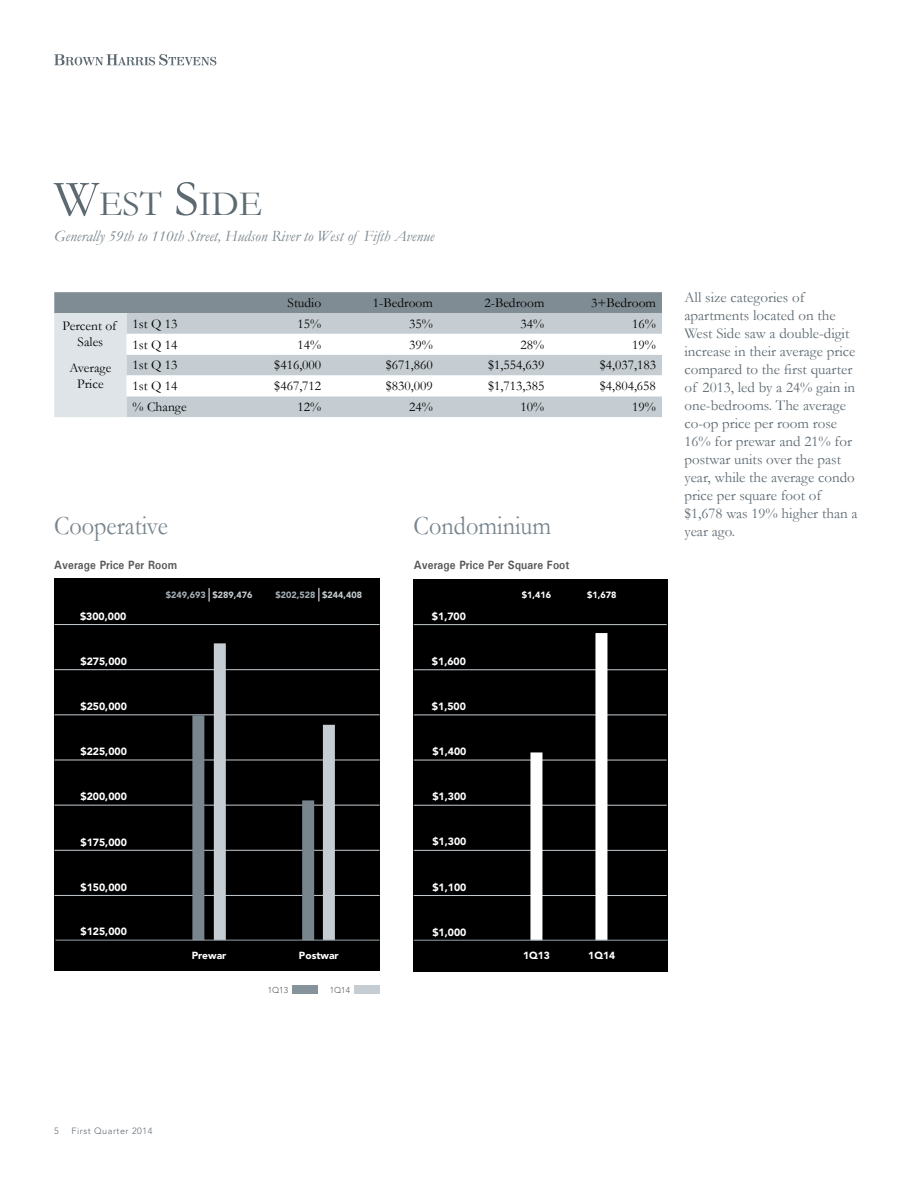
<style>
.page{position:relative;width:918px;height:1188px;background:#fff}
.page>*{position:absolute;margin:0;border:0;box-sizing:border-box;transform-origin:0 0}
.t1{font:35.7px "Garamond";color:#5d6a72}
.t2{font:27px "Garamond";color:#78858d;scale:.9 1}
.t3{font:italic 15.75px "Garamond";color:#78858d}
.t4{font:15px/18px "Garamond";color:#5d6a72}
.t5{font:13.5px/16.2px "Garamond";color:#000;text-align:center}
.t6{font:700 12px "Univers";letter-spacing:.01em;color:#58595b;scale:.9 1}
.t7{font:900 10.5px "Avenir";color:#fff}
.t8{font:900 10.2px "Avenir";color:#fff}
.t9{font:900 9px "Avenir";color:#a4afb6}
.t10{font:300 9px "Avenir";letter-spacing:.06em;color:#5d6a72}
.t11{font:900 9px "Avenir";color:#fff}
.t12{font:300 8.4px "Avenir";color:#58595b}
.s1{font-size:51px}
.s2{color:#c5cdd2}
</style>
<div class="page">
<svg style="left:54px;top:54px;width:162px;height:11px"></svg>
<svg style="left:54px;top:292px;width:608px;height:125px"></svg>
<div style="left:54px;top:578px;width:326px;height:392px;background:#000"></div>
<hr style="left:54px;top:895px;width:326px;height:1px;background:#c5cdd2">
<hr style="left:54px;top:850px;width:326px;height:1px;background:#c5cdd2">
<hr style="left:54px;top:805px;width:326px;height:1px;background:#c5cdd2">
<hr style="left:54px;top:760px;width:326px;height:1px;background:#c5cdd2">
<hr style="left:54px;top:715px;width:326px;height:1px;background:#c5cdd2">
<hr style="left:54px;top:669px;width:326px;height:1px;background:#c5cdd2">
<hr style="left:54px;top:624px;width:326px;height:1px;background:#c5cdd2">
<div style="left:414px;top:579px;width:254px;height:393px;background:#000"></div>
<hr style="left:414px;top:895px;width:253px;height:1px;background:#c5cdd2">
<hr style="left:414px;top:850px;width:253px;height:1px;background:#c5cdd2">
<hr style="left:414px;top:805px;width:253px;height:1px;background:#c5cdd2">
<hr style="left:414px;top:760px;width:253px;height:1px;background:#c5cdd2">
<hr style="left:414px;top:715px;width:253px;height:1px;background:#c5cdd2">
<hr style="left:414px;top:670px;width:253px;height:1px;background:#c5cdd2">
<hr style="left:414px;top:624px;width:253px;height:1px;background:#c5cdd2">
<div style="left:355px;top:985px;width:25px;height:9px;background:#c5cdd2"></div>
<div style="left:293px;top:985px;width:25px;height:9px;background:#86939b"></div>
<svg style="left:209px;top:588px;width:1px;height:14px"></svg>
<div style="left:192px;top:715px;width:12px;height:225px;background:#78858d"></div>
<div style="left:214px;top:643px;width:12px;height:297px;background:#c5cdd2"></div>
<svg style="left:319px;top:588px;width:1px;height:13px"></svg>
<div style="left:323px;top:725px;width:12px;height:215px;background:#c5cdd2"></div>
<div style="left:302px;top:800px;width:12px;height:140px;background:#78858d"></div>
<div style="left:595px;top:633px;width:12px;height:307px;background:#fff"></div>
<div style="left:530px;top:752px;width:12px;height:188px;background:#fff"></div>
<hr style="left:414px;top:940px;width:254px;height:1px;background:#95a1a8">
<hr style="left:55px;top:940px;width:325px;height:1px;background:#95a1a8">
<h1 class="t1" style="left:54px;top:182px;width:208px"><span class="s1">W</span>EST <span class="s1">S</span>IDE</h1>
<p class="t3" style="left:54px;top:227px;width:382px">Generally 59th to 110th Street, Hudson River to West of Fifth Avenue</p>
<p class="t5" style="left:288px;top:295px;width:35px">Studio</p>
<p class="t5" style="left:373px;top:295px;width:61px">1-Bedroom</p>
<p class="t5" style="left:485px;top:295px;width:61px">2-Bedroom</p>
<p class="t5" style="left:591px;top:295px;width:66px">3+Bedroom</p>
<p class="t5" style="left:63px;top:318px;width:56px">Percent of<br>Sales</p>
<p class="t5" style="left:133px;top:315px;width:47px">1st Q 13</p>
<p class="t5" style="left:298px;top:315px;width:25px">15%</p>
<p class="t5" style="left:409px;top:315px;width:25px">35%</p>
<p class="t5" style="left:521px;top:315px;width:25px">34%</p>
<p class="t5" style="left:632px;top:315px;width:25px">16%</p>
<p class="t5" style="left:133px;top:336px;width:47px">1st Q 14</p>
<p class="t5" style="left:298px;top:336px;width:25px">14%</p>
<p class="t5" style="left:409px;top:336px;width:25px">39%</p>
<p class="t5" style="left:521px;top:336px;width:25px">28%</p>
<p class="t5" style="left:632px;top:336px;width:25px">19%</p>
<p class="t5" style="left:69px;top:359px;width:43px">Average<br>Price</p>
<p class="t5" style="left:133px;top:357px;width:47px">1st Q 13</p>
<p class="t5" style="left:274px;top:357px;width:48px">$416,000</p>
<p class="t5" style="left:386px;top:357px;width:48px">$671,860</p>
<p class="t5" style="left:488px;top:357px;width:58px">$1,554,639</p>
<p class="t5" style="left:600px;top:357px;width:58px">$4,037,183</p>
<p class="t5" style="left:133px;top:378px;width:47px">1st Q 14</p>
<p class="t5" style="left:274px;top:378px;width:48px">$467,712</p>
<p class="t5" style="left:386px;top:378px;width:48px">$830,009</p>
<p class="t5" style="left:488px;top:378px;width:58px">$1,713,385</p>
<p class="t5" style="left:600px;top:378px;width:58px">$4,804,658</p>
<p class="t5" style="left:133px;top:399px;width:56px">% Change</p>
<p class="t5" style="left:297px;top:399px;width:25px">12%</p>
<p class="t5" style="left:409px;top:399px;width:25px">24%</p>
<p class="t5" style="left:521px;top:399px;width:25px">10%</p>
<p class="t5" style="left:632px;top:399px;width:25px">19%</p>
<h2 class="t2" style="left:54px;top:509px;width:128px">Cooperative</h2>
<h2 class="t2" style="left:414px;top:509px;width:154px">Condominium</h2>
<p class="t6" style="left:54px;top:557px;width:138px">Average Price Per Room</p>
<p class="t6" style="left:414px;top:557px;width:175px">Average Price Per Square Foot</p>
<p class="t9" style="left:166px;top:590px;width:88px">$249,693 <span class="s2">$289,476</span></p>
<p class="t9" style="left:276px;top:590px;width:88px">$202,528 <span class="s2">$244,408</span></p>
<p class="t11" style="left:522px;top:590px;width:31px">$1,416</p>
<p class="t7" style="left:80px;top:610px;width:48px">$300,000</p>
<p class="t7" style="left:432px;top:610px;width:36px">$1,700</p>
<p class="t7" style="left:81px;top:655px;width:48px">$275,000</p>
<p class="t7" style="left:432px;top:655px;width:36px">$1,600</p>
<p class="t7" style="left:81px;top:700px;width:48px">$250,000</p>
<p class="t7" style="left:432px;top:700px;width:36px">$1,500</p>
<p class="t7" style="left:81px;top:745px;width:48px">$225,000</p>
<p class="t7" style="left:432px;top:745px;width:36px">$1,400</p>
<p class="t7" style="left:81px;top:790px;width:48px">$200,000</p>
<p class="t7" style="left:432px;top:790px;width:36px">$1,300</p>
<p class="t7" style="left:81px;top:836px;width:48px">$175,000</p>
<p class="t7" style="left:432px;top:835px;width:36px">$1,300</p>
<p class="t7" style="left:81px;top:881px;width:48px">$150,000</p>
<p class="t7" style="left:432px;top:881px;width:36px">$1,100</p>
<p class="t7" style="left:81px;top:925px;width:48px">$125,000</p>
<p class="t7" style="left:432px;top:926px;width:36px">$1,000</p>
<p class="t8" style="left:192px;top:949px;width:36px">Prewar</p>
<p class="t8" style="left:299px;top:949px;width:41px">Postwar</p>
<p class="t8" style="left:523px;top:949px;width:28px">1Q13</p>
<p class="t12" style="left:268px;top:985px;width:22px">1Q13</p>
<p class="t12" style="left:330px;top:985px;width:22px">1Q14</p>
<p class="t11" style="left:587px;top:590px;width:31px">$1,678</p>
<p class="t8" style="left:588px;top:949px;width:28px">1Q14</p>
<p class="t4" style="left:684px;top:288px;width:175px">All size categories of apartments located on the<br>West Side saw a double-digit increase in their average price compared to the first quarter of 2013, led by a 24% gain in one-bedrooms. The average co-op price per room rose<br>16% for prewar and 21% for postwar units over the past year, while the average condo price per square foot of $1,678 was 19% higher than a year ago.</p>
<p class="t10" style="left:54px;top:1126px;width:6px">5</p>
<p class="t10" style="left:72px;top:1126px;width:82px">First Quarter 2014</p>
</div>
